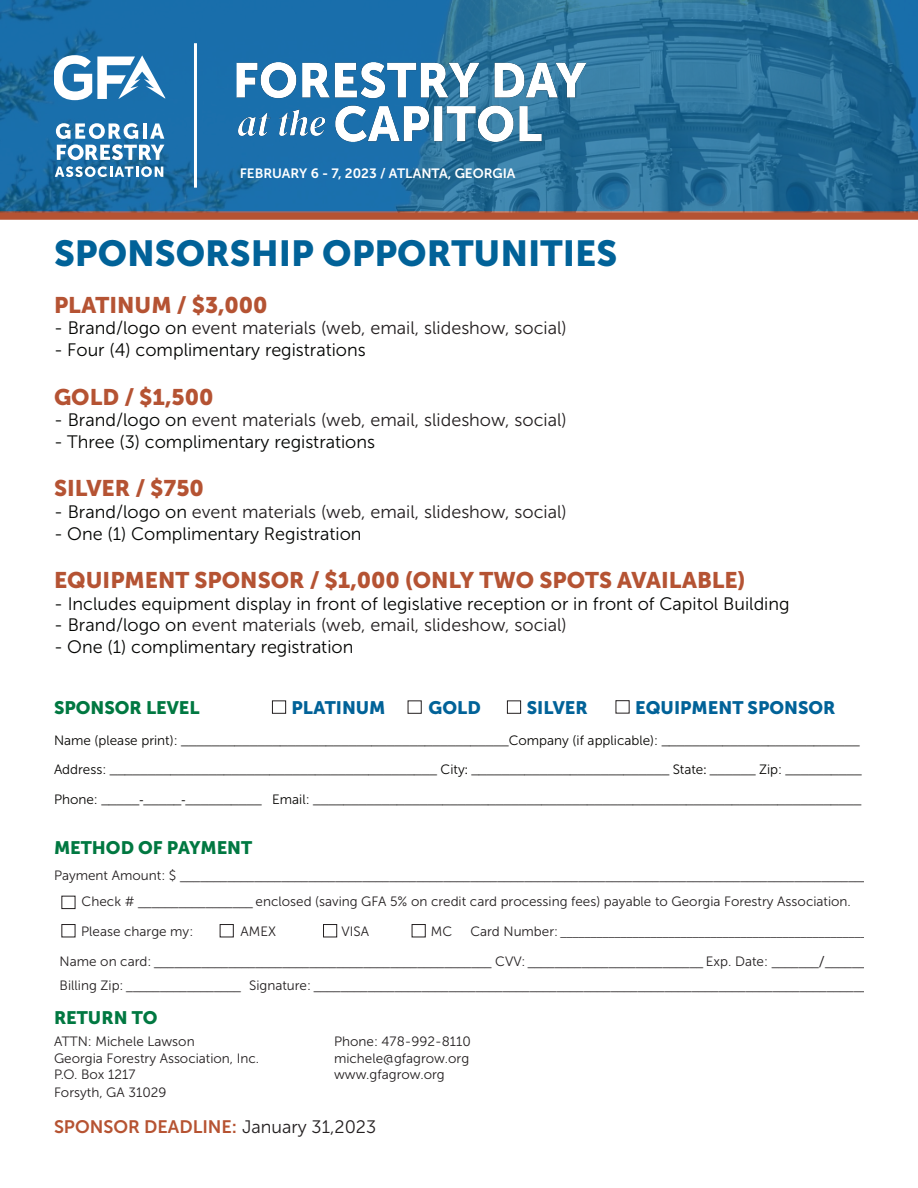
<style>
.page{position:relative;width:918px;height:1188px;background:#fff}
.page>*{position:absolute;margin:0;border:0;box-sizing:border-box;transform-origin:0 0}
.t1{font:36px "Museo Sans 900";color:#016298}
.t2{font:22.5px "Museo Sans 900";color:#b55333}
.t3{font:18px "Museo Sans 300";color:#231f20}
.t4{font:18px "Museo Sans 300";color:#040503}
.t5{font:18px "Museo Sans 900";color:#007841}
.t6{font:18px "Museo Sans 900";color:#016298}
.t7{font:18px "Museo Sans 700";color:#b65332}
.t8{font:13.5px "Crete Round";color:#231f20}
.t9{font:13.5px "Proxima Nova";color:#070604}
.t10{font:13.5px/18px "Museo Sans 300";color:#231f20}
.t11{font:13.5px "Museo Sans 700";color:#fff}
.t12{font:12px "Crete Round";color:#231f20}
.s1{color:#040503}
.s2{font-family:"Museo Sans 300"}
.s3{font-family:"Crete Round"}
.s4{font-family:"Museo Sans 300";font-size:13.5px}
.s5{font-family:"Museo Sans 300";color:#231f20}
</style>
<div class="page">
<svg style="left:0;top:0;width:918px;height:212px;background:#226e9e"></svg>
<div style="left:0;top:212px;width:918px;height:8px;background:#b55333"></div>
<img style="left:236px;top:54px;width:357px;height:49px">
<div style="left:61px;top:896px;width:14px;height:13px;border:1px solid #231f20"></div>
<div style="left:220px;top:924px;width:14px;height:13px;border:1px solid #231f20"></div>
<div style="left:323px;top:924px;width:14px;height:13px;border:1px solid #231f20"></div>
<div style="left:412px;top:924px;width:14px;height:13px;border:1px solid #231f20"></div>
<div style="left:61px;top:924px;width:14px;height:13px;border:1px solid #231f20"></div>
<div style="left:272px;top:701px;width:14px;height:13px;border:1px solid #231f20"></div>
<div style="left:408px;top:701px;width:14px;height:13px;border:1px solid #231f20"></div>
<div style="left:507px;top:701px;width:14px;height:13px;border:1px solid #231f20"></div>
<div style="left:616px;top:700px;width:14px;height:13px;border:1px solid #231f20"></div>
<svg style="left:55px;top:166px;width:108px;height:11px"></svg>
<svg style="left:54px;top:55px;width:111px;height:45px"></svg>
<svg style="left:56px;top:123px;width:108px;height:37px"></svg>
<hr style="left:194px;top:43px;width:3px;height:145px;background:#fff">
<img style="left:236px;top:103px;width:341px;height:48px">
<p class="t11" style="left:240px;top:166px;width:277px">FEBRUARY 6 - 7, 2023 / ATLANTA, GEORGIA</p>
<p class="t1" style="left:54px;top:233px;width:565px">SPONSORSHIP OPPORTUNITIES</p>
<p class="t2" style="left:54px;top:292px;width:215px">PLATINUM / $3,000</p>
<p class="t3" style="left:54px;top:319px;width:514px"><span class="s1">- Brand/logo on</span> event materials (web, email, slideshow, social)</p>
<p class="t4" style="left:54px;top:340px;width:313px">- Four (4) complimentary registrations</p>
<p class="t2" style="left:54px;top:384px;width:161px">GOLD / $1,500</p>
<p class="t3" style="left:54px;top:410px;width:514px"><span class="s1">- Brand/logo on</span> event materials (web, email, slideshow, social)</p>
<p class="t4" style="left:54px;top:432px;width:323px">- Three (3) complimentary registrations</p>
<p class="t2" style="left:54px;top:476px;width:151px">SILVER / $750</p>
<p class="t3" style="left:54px;top:502px;width:514px"><span class="s1">- Brand/logo on</span> event materials (web, email, slideshow, social)</p>
<p class="t4" style="left:54px;top:524px;width:309px">- One (1) Complimentary Registration</p>
<p class="t2" style="left:54px;top:568px;width:693px">EQUIPMENT SPONSOR / $1,000 (ONLY TWO SPOTS AVAILABLE)</p>
<p class="t4" style="left:54px;top:594px;width:737px">- Includes equipment display in front of legislative reception or in front of Capitol Building</p>
<p class="t3" style="left:54px;top:616px;width:514px"><span class="s1">- Brand/logo on</span> event materials (web, email, slideshow, social)</p>
<p class="t4" style="left:54px;top:637px;width:301px">- One (1) complimentary registration</p>
<p class="t5" style="left:54px;top:697px;width:147px">SPONSOR LEVEL</p>
<p class="t6" style="left:292px;top:697px;width:95px">PLATINUM</p>
<p class="t6" style="left:429px;top:697px;width:54px">GOLD</p>
<p class="t6" style="left:527px;top:697px;width:62px">SILVER</p>
<p class="t6" style="left:635px;top:697px;width:202px">EQUIPMENT SPONSOR</p>
<p class="t9" style="left:54px;top:730px;width:807px"><span class="s2">Name (please print):</span> ___________________________________________<span class="s2">Company (if applicable):</span> __________________________</p>
<p class="t9" style="left:54px;top:760px;width:809px"><span class="s2">Address:</span> ___________________________________________ <span class="s2">City</span>: __________________________ <span class="s2">State</span>: ______ <span class="s2">Zip:</span> __________</p>
<p class="t9" style="left:54px;top:790px;width:809px"><span class="s2">Phone:</span> _____-_____-__________ <span class="s2">Email:</span> ________________________________________________________________________</p>
<p class="t5" style="left:54px;top:838px;width:200px">METHOD OF PAYMENT</p>
<p class="t8" style="left:54px;top:867px;width:836px"><span class="s2">Payment Amount: $</span> _________________________________________________________________________________________________________</p>
<p class="t10" style="left:82px;top:893px;width:771px">Check # <span class="s3">_________________</span> enclosed (saving GFA 5% on credit card processing fees) payable to Georgia Forestry Association.</p>
<p class="t10" style="left:81px;top:923px;width:114px">Please charge my:</p>
<p class="t10" style="left:241px;top:923px;width:37px">AMEX</p>
<p class="t10" style="left:341px;top:923px;width:29px">VISA</p>
<p class="t10" style="left:431px;top:923px;width:23px">MC</p>
<p class="t12" style="left:470px;top:924px;width:398px"><span class="s4">Card Number:</span> ___________________________________________________</p>
<p class="t8" style="left:60px;top:952px;width:814px"><span class="s2">Name on card:</span> __________________________________________________ <span class="s2">CVV:</span> __________________________ <span class="s2">Exp. Date:</span> _______/_______</p>
<p class="t8" style="left:60px;top:977px;width:809px"><span class="s2">Billing Zip:</span> _________________ <span class="s2">Signature:</span> __________________________________________________________________________________</p>
<p class="t5" style="left:54px;top:1007px;width:105px">RETURN TO</p>
<p class="t10" style="left:54px;top:1033px;width:142px">ATTN: Michele Lawson</p>
<p class="t10" style="left:54px;top:1049px;width:207px">Georgia Forestry Association, Inc.</p>
<p class="t10" style="left:54px;top:1065px;width:114px">P.O. Box 1217<br>Forsyth, GA 31029</p>
<p class="t10" style="left:334px;top:1033px;width:138px">Phone: 478-992-8110</p>
<p class="t10" style="left:334px;top:1050px;width:137px;line-height:16.2px">michele@gfagrow.org www.gfagrow.org</p>
<p class="t7" style="left:54px;top:1116px;width:324px">SPONSOR DEADLINE: <span class="s5">January 31,2023</span></p>
</div>
